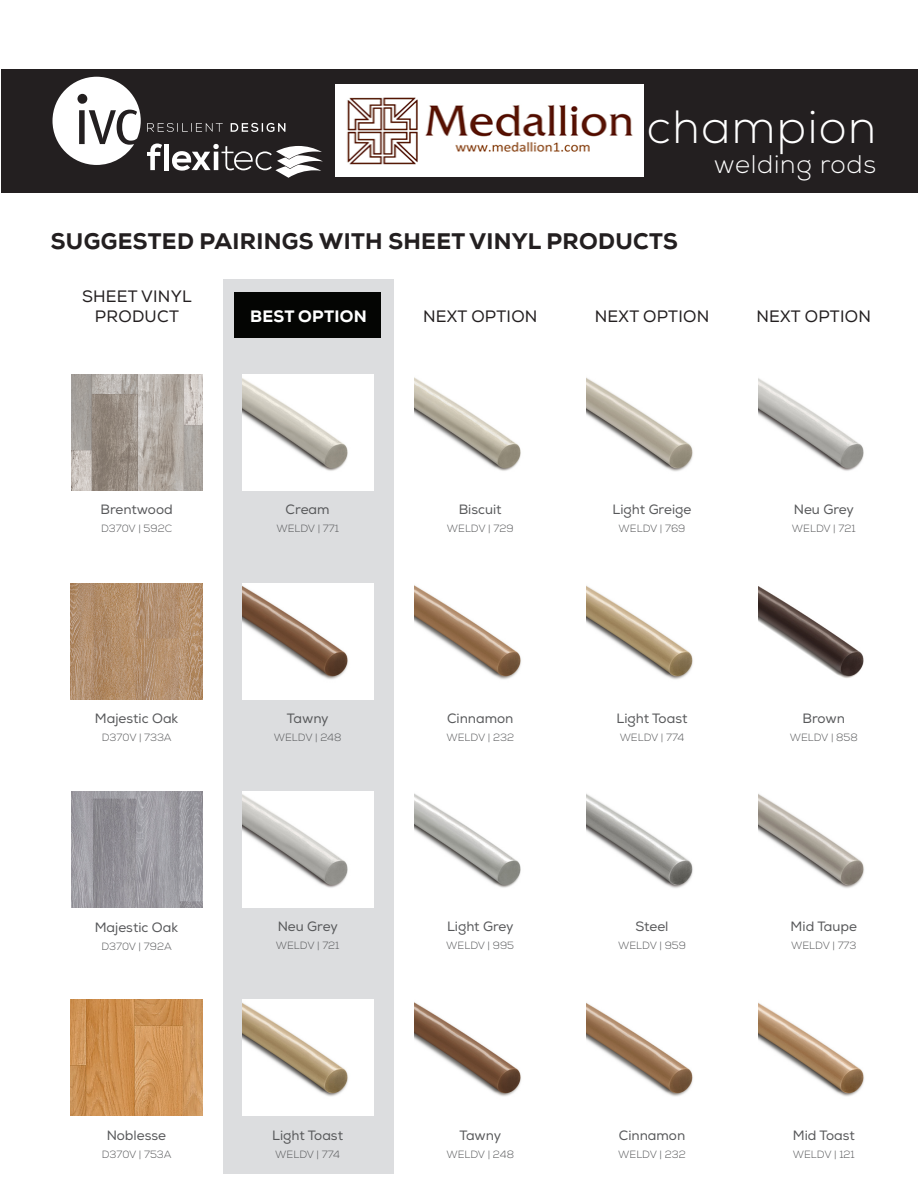
<style>
.page{position:relative;width:918px;height:1188px;background:#fff}
.page>*{position:absolute;margin:0;border:0;box-sizing:border-box;transform-origin:0 0}
.t1{font:300 46.5px "Nexa";letter-spacing:.03em;color:#fff}
.t2{font:300 25.5px "Nexa";letter-spacing:.03em;color:#fff}
.t3{font:800 22.5px "Nexa";letter-spacing:.015em;color:#231f20}
.t4{font:16.5px/19.8px "Nexa";letter-spacing:.015em;color:#231f20;text-align:center}
.t5{font:800 16.5px "Nexa";letter-spacing:.015em;color:#fff}
.Swatch_SKU{font:13.5px "Nexa";color:#57585a}
.Swatch_SKU-2{font:300 10.5px "Nexa";color:#57585a}
</style>
<div class="page">
<div style="left:1px;top:70px;width:917px;height:123px;background:#231f20"></div>
<svg style="left:231px;top:123px;width:54px;height:9px"></svg>
<svg style="left:147px;top:123px;width:76px;height:9px"></svg>
<svg style="left:53px;top:77px;width:88px;height:88px"></svg>
<svg style="left:147px;top:144px;width:15px;height:26px"></svg>
<div style="left:164px;top:144px;width:5px;height:26px;background:#fff"></div>
<svg style="left:172px;top:144px;width:150px;height:34px"></svg>
<div style="left:223px;top:279px;width:171px;height:895px;background:#dcdddf"></div>
<div style="left:235px;top:292px;width:146px;height:46px;background:#040503"></div>
<img style="left:71px;top:375px;width:131px;height:116px">
<img style="left:242px;top:375px;width:131px;height:116px">
<img style="left:242px;top:583px;width:131px;height:116px">
<img style="left:242px;top:791px;width:131px;height:116px">
<img style="left:242px;top:1000px;width:131px;height:116px">
<img style="left:415px;top:378px;width:106px;height:93px">
<img style="left:415px;top:586px;width:106px;height:94px">
<img style="left:415px;top:794px;width:106px;height:94px">
<img style="left:415px;top:1002px;width:106px;height:94px">
<img style="left:586px;top:377px;width:107px;height:95px">
<img style="left:586px;top:585px;width:107px;height:95px">
<img style="left:586px;top:793px;width:107px;height:95px">
<img style="left:586px;top:1003px;width:107px;height:94px">
<img style="left:758px;top:378px;width:106px;height:93px">
<img style="left:758px;top:586px;width:106px;height:92px">
<img style="left:758px;top:793px;width:106px;height:95px">
<img style="left:758px;top:1002px;width:106px;height:95px">
<img style="left:71px;top:583px;width:131px;height:116px">
<img style="left:71px;top:791px;width:132px;height:116px">
<img style="left:71px;top:1000px;width:131px;height:116px">
<img style="left:336px;top:85px;width:307px;height:91px">
<h1 class="t1" style="left:647px;top:100px;width:231px">champion</h1>
<h2 class="t2" style="left:714px;top:150px;width:164px">welding rods</h2>
<p class="t3" style="left:51px;top:227px;width:629px">SUGGESTED PAIRINGS WITH SHEET VINYL PRODUCTS</p>
<p class="t4" style="left:82px;top:287px;width:111px">SHEET VINYL<br>PRODUCT</p>
<p class="t5" style="left:250px;top:306px;width:118px">BEST OPTION</p>
<p class="t4" style="left:423px;top:306px;width:116px">NEXT OPTION</p>
<p class="t4" style="left:595px;top:306px;width:116px">NEXT OPTION</p>
<p class="t4" style="left:756px;top:306px;width:116px">NEXT OPTION</p>
<p class="Swatch_SKU" style="left:101px;top:502px;width:74px">Brentwood</p>
<p class="Swatch_SKU-2" style="left:101px;top:523px;width:73px">D370V | 592C</p>
<p class="Swatch_SKU" style="left:286px;top:502px;width:45px">Cream</p>
<p class="Swatch_SKU-2" style="left:276px;top:523px;width:64px">WELDV | 771</p>
<p class="Swatch_SKU" style="left:459px;top:502px;width:44px">Biscuit</p>
<p class="Swatch_SKU-2" style="left:447px;top:523px;width:68px">WELDV | 729</p>
<p class="Swatch_SKU" style="left:613px;top:502px;width:80px">Light Greige</p>
<p class="Swatch_SKU-2" style="left:619px;top:523px;width:68px">WELDV | 769</p>
<p class="Swatch_SKU" style="left:794px;top:502px;width:62px">Neu Grey</p>
<p class="Swatch_SKU-2" style="left:792px;top:523px;width:65px">WELDV | 721</p>
<p class="Swatch_SKU" style="left:95px;top:710px;width:85px">Majestic Oak</p>
<p class="Swatch_SKU-2" style="left:102px;top:731px;width:71px">D370V | 733A</p>
<p class="Swatch_SKU" style="left:287px;top:710px;width:43px">Tawny</p>
<p class="Swatch_SKU-2" style="left:274px;top:731px;width:69px">WELDV | 248</p>
<p class="Swatch_SKU" style="left:447px;top:710px;width:68px">Cinnamon</p>
<p class="Swatch_SKU-2" style="left:446px;top:731px;width:69px">WELDV | 232</p>
<p class="Swatch_SKU" style="left:617px;top:710px;width:72px">Light Toast</p>
<p class="Swatch_SKU-2" style="left:620px;top:731px;width:66px">WELDV | 774</p>
<p class="Swatch_SKU" style="left:803px;top:710px;width:44px">Brown</p>
<p class="Swatch_SKU-2" style="left:790px;top:731px;width:70px">WELDV | 858</p>
<p class="Swatch_SKU" style="left:95px;top:919px;width:85px">Majestic Oak</p>
<p class="Swatch_SKU-2" style="left:101px;top:940px;width:72px">D370V | 792A</p>
<p class="Swatch_SKU" style="left:278px;top:919px;width:62px">Neu Grey</p>
<p class="Swatch_SKU-2" style="left:276px;top:939px;width:65px">WELDV | 721</p>
<p class="Swatch_SKU" style="left:447px;top:919px;width:68px">Light Grey</p>
<p class="Swatch_SKU-2" style="left:446px;top:939px;width:69px">WELDV | 995</p>
<p class="Swatch_SKU" style="left:635px;top:919px;width:35px">Steel</p>
<p class="Swatch_SKU-2" style="left:618px;top:939px;width:69px">WELDV | 959</p>
<p class="Swatch_SKU" style="left:791px;top:919px;width:68px">Mid Taupe</p>
<p class="Swatch_SKU-2" style="left:791px;top:939px;width:67px">WELDV | 773</p>
<p class="Swatch_SKU" style="left:107px;top:1127px;width:61px">Noblesse</p>
<p class="Swatch_SKU-2" style="left:102px;top:1148px;width:71px">D370V | 753A</p>
<p class="Swatch_SKU" style="left:272px;top:1127px;width:72px">Light Toast</p>
<p class="Swatch_SKU-2" style="left:275px;top:1148px;width:66px">WELDV | 774</p>
<p class="Swatch_SKU" style="left:460px;top:1127px;width:43px">Tawny</p>
<p class="Swatch_SKU-2" style="left:446px;top:1148px;width:69px">WELDV | 248</p>
<p class="Swatch_SKU" style="left:619px;top:1127px;width:68px">Cinnamon</p>
<p class="Swatch_SKU-2" style="left:618px;top:1148px;width:69px">WELDV | 232</p>
<p class="Swatch_SKU" style="left:793px;top:1127px;width:63px">Mid Toast</p>
<p class="Swatch_SKU-2" style="left:793px;top:1148px;width:64px">WELDV | 121</p>
</div>
